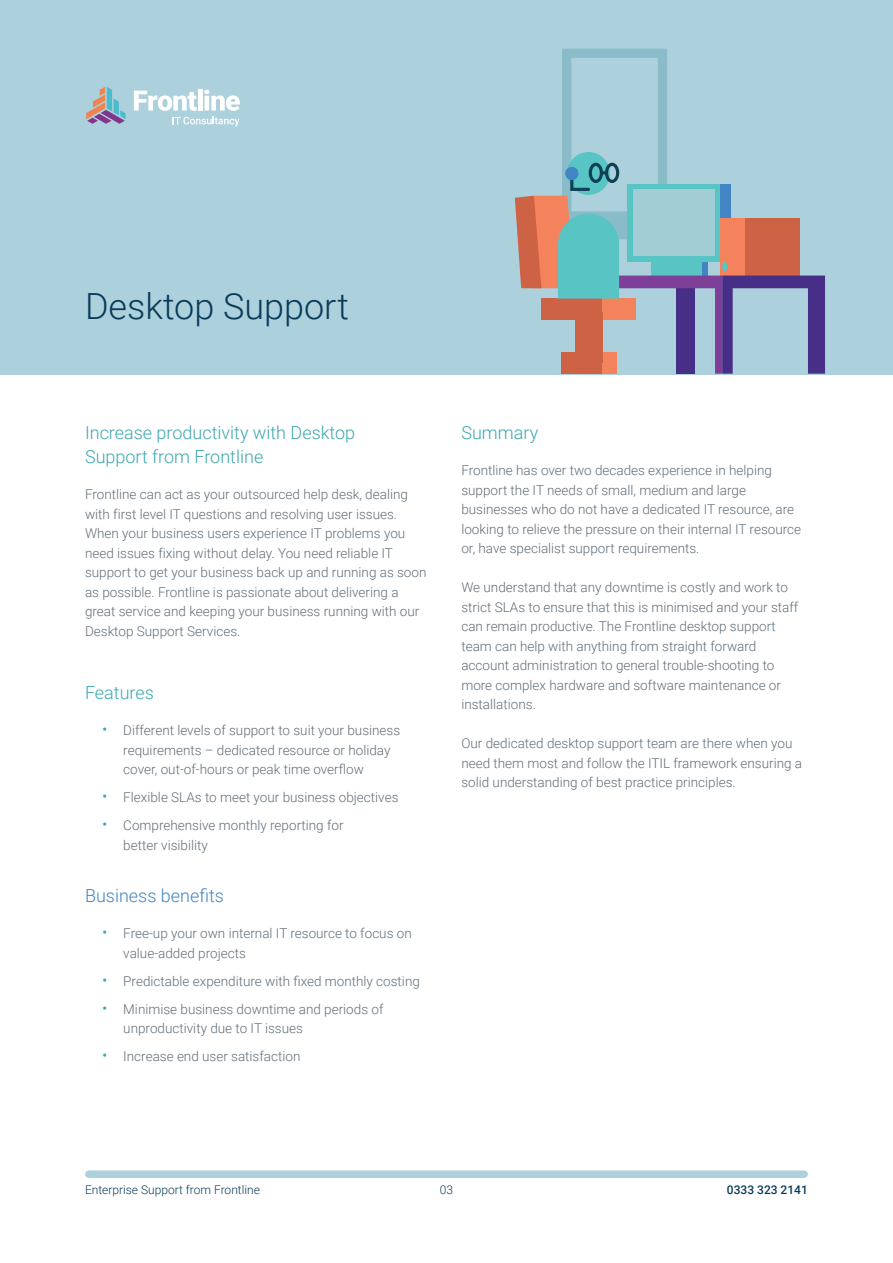
<style>
.page{position:relative;width:893px;height:1263px;background:#fff}
.page>*{position:absolute;margin:0;border:0;box-sizing:border-box;transform-origin:0 0}
.t1{font:300 36px "Roboto";color:#093c59}
.t2{font:300 18px/24px "Roboto";color:#3ca8af}
.t3{font:300 18px "Roboto";color:#4085c6}
.t4{font:300 13.5px/19.5px "Roboto";color:#606e79}
.t5{font:300 12px "Roboto";color:#093c59}
.t6{font:500 12px "Roboto";color:#093c59}
.s1{font-size:16.5px;color:#3ca8af}
</style>
<div class="page">
<div style="left:0;top:0;width:893px;height:374px;background:#add0dd"></div>
<div style="left:89px;top:1170px;width:715px;height:8px;background:#add0dd"></div>
<svg style="left:134px;top:91px;width:63px;height:20px"></svg>
<div style="left:198px;top:89px;width:5px;height:22px;background:#fff"></div>
<svg style="left:204px;top:90px;width:36px;height:21px"></svg>
<svg style="left:173px;top:117px;width:66px;height:10px"></svg>
<svg style="left:86px;top:87px;width:40px;height:37px"></svg>
<svg style="left:515px;top:49px;width:310px;height:325px"></svg>
<h1 class="t1" style="left:85px;top:281px;width:265px">Desktop Support</h1>
<h2 class="t2" style="left:85px;top:420px;width:272px">Increase productivity with Desktop<br>Support from Frontline</h2>
<p class="t4" style="left:85px;top:484px;width:343px">Frontline can act as your outsourced help desk, dealing with first level IT questions and resolving user issues.<br>When your business users experience IT problems you need issues fixing without delay. You need reliable IT support to get your business back up and running as soon as possible. Frontline is passionate about delivering a great service and keeping your business running with our Desktop Support Services.</p>
<h2 class="t2" style="left:85px;top:680px;width:70px">Features</h2>
<p class="t4" style="left:123px;top:720px;width:278px;text-indent:-21px"><span class="s1">•</span> Different levels of support to suit your business requirements – dedicated resource or holiday cover, out-of-hours or peak time overflow</p>
<p class="t4" style="left:102px;top:787px;width:298px"><span class="s1">•</span> Flexible SLAs to meet your business objectives</p>
<p class="t4" style="left:123px;top:815px;width:222px;text-indent:-21px"><span class="s1">•</span> Comprehensive monthly reporting for better visibility</p>
<h2 class="t3" style="left:85px;top:883px;width:140px">Business benefits</h2>
<p class="t4" style="left:123px;top:923px;width:290px;text-indent:-21px"><span class="s1">•</span> Free-up your own internal IT resource to focus on value-added projects</p>
<p class="t4" style="left:102px;top:971px;width:319px"><span class="s1">•</span> Predictable expenditure with fixed monthly costing</p>
<p class="t4" style="left:123px;top:999px;width:262px;text-indent:-21px"><span class="s1">•</span> Minimise business downtime and periods of unproductivity due to IT issues</p>
<p class="t4" style="left:102px;top:1046px;width:200px"><span class="s1">•</span> Increase end user satisfaction</p>
<h2 class="t2" style="left:461px;top:420px;width:78px">Summary</h2>
<p class="t4" style="left:461px;top:460px;width:341px">Frontline has over two decades experience in helping support the IT needs of small, medium and large businesses who do not have a dedicated IT resource, are looking to relieve the pressure on their internal IT resource or, have specialist support requirements.</p>
<p class="t4" style="left:461px;top:577px;width:338px">We understand that any downtime is costly and work to strict SLAs to ensure that this is minimised and your staff can remain productive. The Frontline desktop support team can help with anything from straight forward account administration to general trouble-shooting to more complex hardware and software maintenance or installations.</p>
<p class="t4" style="left:461px;top:733px;width:342px">Our dedicated desktop support team are there when you need them most and follow the ITIL framework ensuring a solid understanding of best practice principles.</p>
<p class="t5" style="left:85px;top:1181px;width:176px">Enterprise Support from Frontline</p>
<p class="t5" style="left:440px;top:1181px;width:15px">03</p>
<p class="t6" style="left:727px;top:1181px;width:82px">0333 323 2141</p>
</div>
